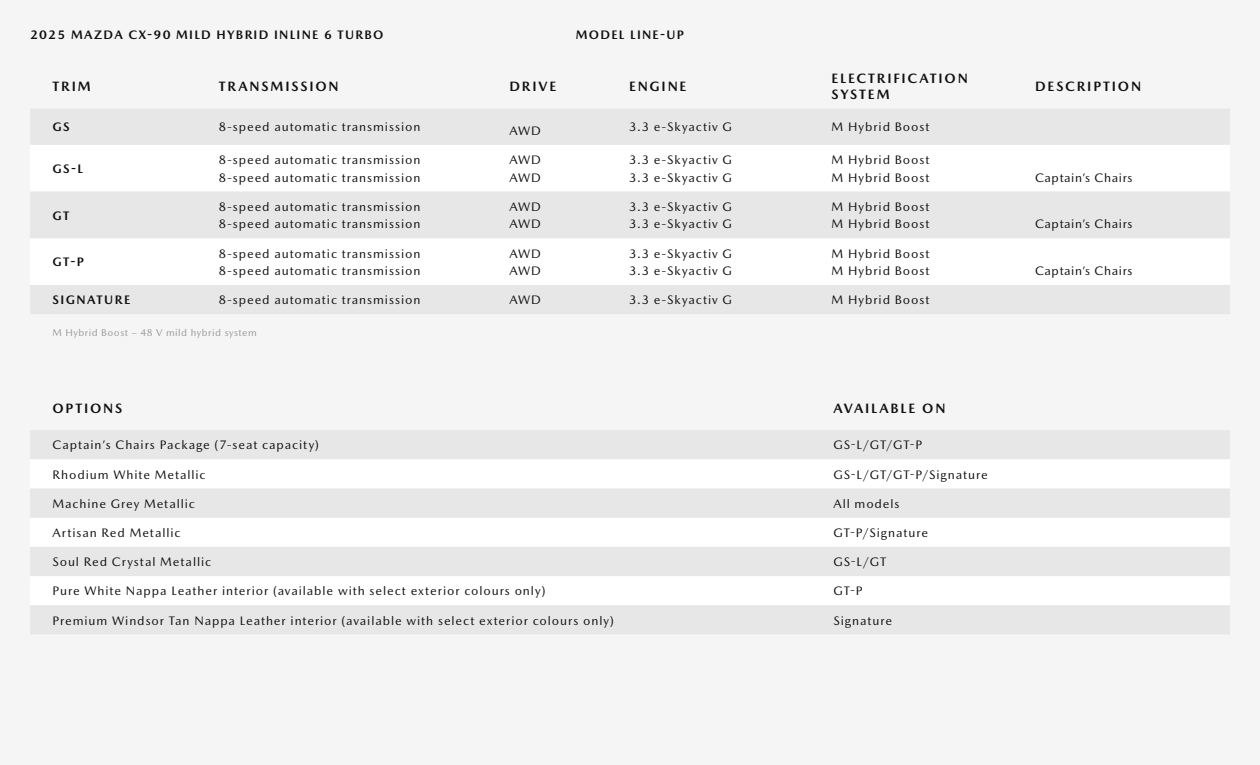
<style>
.page{position:relative;width:1260px;height:765px;background:#f5f5f5}
.page>*{position:absolute;margin:0;border:0;box-sizing:border-box;transform-origin:0 0}
.t1{font:700 13.75px/16.2px "Mazda Type";letter-spacing:.13em;color:#101010}
.t2{font:12.5px/17.5px "Mazda Type";letter-spacing:.07em;color:#101010}
.t3{font:700 12.5px "Mazda Type";letter-spacing:.1em;color:#101010}
.t4{font:12.5px "Mazda Type";letter-spacing:.05em;color:#101010}
.t5{font:10px "Mazda Type";letter-spacing:.05em;color:#999}
</style>
<div class="page">
<div style="left:30px;top:109px;width:1200px;height:205px;background:#e7e7e7"></div>
<div style="left:30px;top:145px;width:1200px;height:140px;background:#fff"></div>
<div style="left:30px;top:192px;width:1200px;height:46px;background:#e7e7e7"></div>
<div style="left:30px;top:430px;width:1200px;height:29px;background:#e7e7e7"></div>
<svg style="left:30px;top:489px;width:1200px;height:145px;fill:#e7e7e7"></svg>
<p class="t3" style="left:30px;top:27px;width:355px">2025 MAZDA CX-90 MILD HYBRID INLINE 6 TURBO</p>
<p class="t3" style="left:576px;top:27px;width:110px">MODEL LINE-UP</p>
<p class="t1" style="left:52px;top:78px;width:40px">TRIM</p>
<p class="t1" style="left:219px;top:78px;width:122px">TRANSMISSION</p>
<p class="t1" style="left:509px;top:78px;width:48px">DRIVE</p>
<p class="t1" style="left:629px;top:78px;width:59px">ENGINE</p>
<p class="t1" style="left:832px;top:70px;width:138px">ELECTRIFICATION<br>SYSTEM</p>
<p class="t1" style="left:1035px;top:78px;width:108px">DESCRIPTION</p>
<p class="t3" style="left:52px;top:119px;width:19px">GS</p>
<p class="t2" style="left:219px;top:118px;width:203px">8-speed automatic transmission</p>
<p class="t2" style="left:509px;top:122px;width:33px">AWD</p>
<p class="t2" style="left:629px;top:118px;width:105px">3.3 e-Skyactiv G</p>
<p class="t2" style="left:832px;top:118px;width:99px">M Hybrid Boost</p>
<p class="t3" style="left:52px;top:161px;width:32px">GS-L</p>
<p class="t2" style="left:219px;top:151px;width:203px">8-speed automatic transmission<br>8-speed automatic transmission</p>
<p class="t2" style="left:509px;top:151px;width:33px">AWD<br>AWD</p>
<p class="t2" style="left:629px;top:151px;width:105px">3.3 e-Skyactiv G<br>3.3 e-Skyactiv G</p>
<p class="t2" style="left:832px;top:151px;width:99px">M Hybrid Boost<br>M Hybrid Boost</p>
<p class="t4" style="left:1035px;top:170px;width:99px">Captain’s Chairs</p>
<p class="t3" style="left:52px;top:208px;width:18px">GT</p>
<p class="t2" style="left:219px;top:198px;width:203px">8-speed automatic transmission<br>8-speed automatic transmission</p>
<p class="t2" style="left:509px;top:198px;width:33px">AWD<br>AWD</p>
<p class="t2" style="left:629px;top:198px;width:105px">3.3 e-Skyactiv G<br>3.3 e-Skyactiv G</p>
<p class="t2" style="left:832px;top:198px;width:99px">M Hybrid Boost<br>M Hybrid Boost</p>
<p class="t3" style="left:52px;top:254px;width:33px">GT-P</p>
<p class="t2" style="left:219px;top:244px;width:203px">8-speed automatic transmission<br>8-speed automatic transmission</p>
<p class="t2" style="left:509px;top:244px;width:33px">AWD<br>AWD</p>
<p class="t2" style="left:629px;top:244px;width:105px">3.3 e-Skyactiv G<br>3.3 e-Skyactiv G</p>
<p class="t2" style="left:832px;top:244px;width:99px">M Hybrid Boost<br>M Hybrid Boost</p>
<p class="t3" style="left:52px;top:292px;width:79px">SIGNATURE</p>
<p class="t2" style="left:219px;top:291px;width:203px">8-speed automatic transmission</p>
<p class="t2" style="left:509px;top:291px;width:33px">AWD</p>
<p class="t2" style="left:629px;top:291px;width:105px">3.3 e-Skyactiv G</p>
<p class="t2" style="left:832px;top:291px;width:99px">M Hybrid Boost</p>
<p class="t5" style="left:52px;top:327px;width:206px">M Hybrid Boost – 48 V mild hybrid system</p>
<p class="t1" style="left:52px;top:400px;width:71px">OPTIONS</p>
<p class="t1" style="left:833px;top:400px;width:114px">AVAILABLE ON</p>
<p class="t2" style="left:52px;top:436px;width:268px">Captain’s Chairs Package (7-seat capacity)</p>
<p class="t2" style="left:833px;top:436px;width:90px">GS-L/GT/GT-P</p>
<p class="t2" style="left:52px;top:466px;width:155px">Rhodium White Metallic</p>
<p class="t2" style="left:833px;top:466px;width:156px">GS-L/GT/GT-P/Signature</p>
<p class="t2" style="left:52px;top:495px;width:144px">Machine Grey Metallic</p>
<p class="t2" style="left:833px;top:495px;width:68px">All models</p>
<p class="t2" style="left:52px;top:524px;width:129px">Artisan Red Metallic</p>
<p class="t2" style="left:833px;top:524px;width:96px">GT-P/Signature</p>
<p class="t2" style="left:52px;top:553px;width:160px">Soul Red Crystal Metallic</p>
<p class="t2" style="left:833px;top:553px;width:54px">GS-L/GT</p>
<p class="t2" style="left:52px;top:582px;width:495px">Pure White Nappa Leather interior (available with select exterior colours only)</p>
<p class="t2" style="left:833px;top:582px;width:31px">GT-P</p>
<p class="t2" style="left:52px;top:611px;width:563px">Premium Windsor Tan Nappa Leather interior (available with select exterior colours only)</p>
<p class="t2" style="left:833px;top:611px;width:60px">Signature</p>
<p class="t4" style="left:1035px;top:217px;width:99px">Captain’s Chairs</p>
<p class="t4" style="left:1035px;top:263px;width:99px">Captain’s Chairs</p>
</div>
